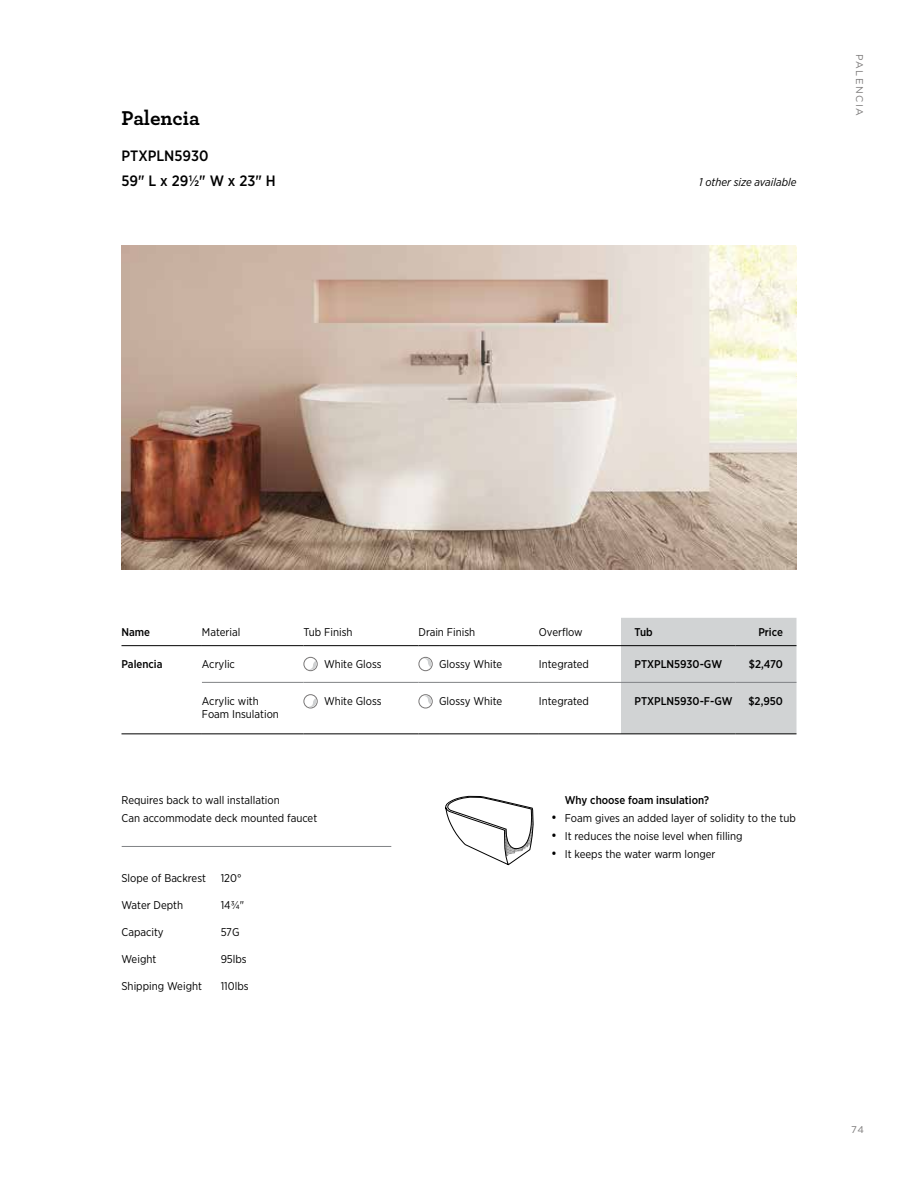
<style>
.page{position:relative;width:918px;height:1188px;background:#fff}
.page>*{position:absolute;margin:0;border:0;box-sizing:border-box;transform-origin:0 0}
.t1{font:700 21px "Archer";letter-spacing:-.005em;color:#000}
.t2{font:500 15px/24.9px "Gotham Narrow";color:#000}
.t3{font:11.25px/13.5px "Gotham Narrow";color:#000}
.t4{font:500 11.25px "Gotham Narrow";color:#000}
.t5{font:italic 11.25px "Gotham Narrow";color:#000}
.t6{font:9.75px "Gotham";letter-spacing:.15em;color:#797777}
.s1{font-size:13.5px}
</style>
<div class="page">
<svg style="left:445px;top:795px;width:89px;height:70px"></svg>
<div style="left:621px;top:618px;width:175px;height:116px;background:#d1d3d4"></div>
<hr style="left:122px;top:645px;width:80px;height:1px;background:#000">
<hr style="left:202px;top:645px;width:101px;height:1px;background:#000">
<svg style="left:303px;top:645px;width:21px;height:1px"></svg>
<hr style="left:324px;top:645px;width:94px;height:1px;background:#000">
<svg style="left:418px;top:645px;width:21px;height:1px"></svg>
<hr style="left:439px;top:645px;width:100px;height:1px;background:#000">
<hr style="left:621px;top:645px;width:114px;height:1px;background:#000">
<hr style="left:735px;top:645px;width:62px;height:1px;background:#000">
<hr style="left:122px;top:734px;width:80px;height:1px;background:#000">
<hr style="left:202px;top:734px;width:101px;height:1px;background:#000">
<svg style="left:303px;top:734px;width:21px;height:1px"></svg>
<hr style="left:324px;top:734px;width:94px;height:1px;background:#000">
<svg style="left:418px;top:734px;width:21px;height:1px"></svg>
<hr style="left:439px;top:734px;width:100px;height:1px;background:#000">
<hr style="left:621px;top:734px;width:114px;height:1px;background:#000">
<hr style="left:735px;top:734px;width:62px;height:1px;background:#000">
<hr style="left:539px;top:645px;width:82px;height:1px;background:#000">
<hr style="left:539px;top:734px;width:82px;height:1px;background:#000">
<hr style="left:202px;top:682px;width:101px;height:1px;background:#808285">
<svg style="left:303px;top:682px;width:21px;height:1px"></svg>
<hr style="left:324px;top:682px;width:94px;height:1px;background:#808285">
<svg style="left:418px;top:682px;width:21px;height:1px"></svg>
<hr style="left:439px;top:682px;width:100px;height:1px;background:#808285">
<hr style="left:539px;top:682px;width:82px;height:1px;background:#808285">
<hr style="left:621px;top:682px;width:114px;height:1px;background:#808285">
<hr style="left:735px;top:682px;width:62px;height:1px;background:#808285">
<div style="left:303px;top:657px;width:15px;height:14px;border:1px solid #797777;border-radius:50%"></div>
<svg style="left:308px;top:661px;width:8px;height:9px"></svg>
<div style="left:418px;top:657px;width:15px;height:14px;border:1px solid #797777;border-radius:50%"></div>
<svg style="left:424px;top:658px;width:7px;height:9px"></svg>
<div style="left:303px;top:694px;width:15px;height:14px;border:1px solid #797777;border-radius:50%"></div>
<svg style="left:308px;top:698px;width:8px;height:9px"></svg>
<div style="left:418px;top:694px;width:15px;height:14px;border:1px solid #797777;border-radius:50%"></div>
<svg style="left:425px;top:696px;width:6px;height:9px"></svg>
<img style="left:122px;top:245px;width:674px;height:324px">
<hr style="left:122px;top:846px;width:269px;height:1px;background:#808285">
<h1 class="t1" style="left:122px;top:101px;width:80px">Palencia</h1>
<h2 class="t2" style="left:122px;top:143px;width:156px">PTXPLN5930<br>59" L x 291/2" W x 23" H</h2>
<p class="t5" style="left:699px;top:175px;width:99px">1 other size available</p>
<p class="t6" style="left:866px;top:54px;width:63px;rotate:90deg">PALENCIA</p>
<p class="t4" style="left:122px;top:625px;width:30px">Name</p>
<p class="t3" style="left:202px;top:625px;width:40px">Material</p>
<p class="t3" style="left:303px;top:625px;width:51px">Tub Finish</p>
<p class="t3" style="left:418px;top:625px;width:58px">Drain Finish</p>
<p class="t3" style="left:539px;top:625px;width:45px">Overflow</p>
<p class="t4" style="left:635px;top:625px;width:20px">Tub</p>
<p class="t4" style="left:758px;top:625px;width:26px">Price</p>
<p class="t4" style="left:122px;top:657px;width:43px">Palencia</p>
<p class="t3" style="left:202px;top:657px;width:35px">Acrylic</p>
<p class="t3" style="left:324px;top:657px;width:59px">White Gloss</p>
<p class="t3" style="left:439px;top:657px;width:65px">Glossy White</p>
<p class="t3" style="left:539px;top:657px;width:52px">Integrated</p>
<p class="t4" style="left:634px;top:657px;width:89px">PTXPLN5930-GW</p>
<p class="t4" style="left:749px;top:657px;width:36px">$2,470</p>
<p class="t3" style="left:202px;top:694px;width:78px">Acrylic with<br>Foam Insulation</p>
<p class="t3" style="left:324px;top:694px;width:59px">White Gloss</p>
<p class="t3" style="left:439px;top:694px;width:65px">Glossy White</p>
<p class="t3" style="left:539px;top:694px;width:52px">Integrated</p>
<p class="t4" style="left:634px;top:694px;width:100px">PTXPLN5930-F-GW</p>
<p class="t4" style="left:748px;top:694px;width:36px">$2,950</p>
<p class="t3" style="left:122px;top:790px;width:197px;line-height:18px">Requires back to wall installation<br>Can accommodate deck mounted faucet</p>
<p class="t3" style="left:122px;top:871px;width:86px">Slope of Backrest</p>
<p class="t3" style="left:221px;top:871px;width:22px">120°</p>
<p class="t3" style="left:122px;top:898px;width:63px">Water Depth</p>
<p class="t3" style="left:221px;top:898px;width:25px">143/4"</p>
<p class="t3" style="left:122px;top:925px;width:44px">Capacity</p>
<p class="t3" style="left:221px;top:925px;width:20px">57G</p>
<p class="t3" style="left:122px;top:952px;width:36px">Weight</p>
<p class="t3" style="left:221px;top:952px;width:28px">95lbs</p>
<p class="t3" style="left:122px;top:979px;width:82px">Shipping Weight</p>
<p class="t3" style="left:221px;top:979px;width:29px">110lbs</p>
<p class="t4" style="left:565px;top:793px;width:146px">Why choose foam insulation?</p>
<p class="t3" style="left:551px;top:812px;width:246px"><span class="s1">•</span> Foam gives an added layer of solidity to the tub</p>
<p class="t3" style="left:551px;top:830px;width:193px"><span class="s1">•</span> It reduces the noise level when filling</p>
<p class="t3" style="left:551px;top:848px;width:166px"><span class="s1">•</span> It keeps the water warm longer</p>
<p class="t6" style="left:851px;top:1124px;width:14px">74</p>
</div>
